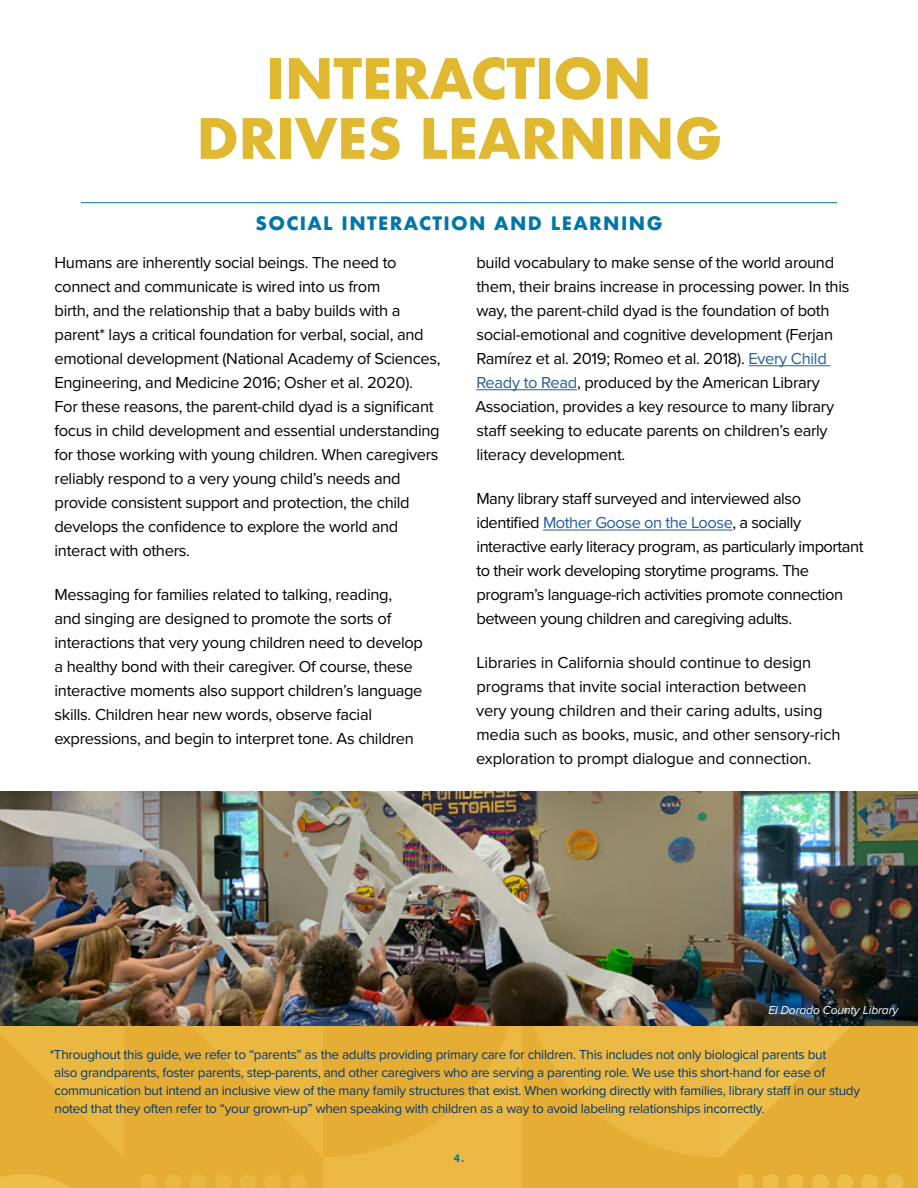
<style>
.page{position:relative;width:918px;height:1188px;background:#fff}
.page>*{position:absolute;margin:0;border:0;box-sizing:border-box;transform-origin:0 0}
.t1{font:700 54px/60px "Futura";letter-spacing:-.01em;color:#e1b832;text-align:center}
.t2{font:700 18px "Futura";letter-spacing:.075em;color:#0075ab}
.Body{font:16.5px/24px "Proxima Nova";letter-spacing:-.02em;color:#000}
.Body-2{font:13.5px/18px "Proxima Nova";letter-spacing:-.02em;color:#003872}
.t3{font:italic 12px "Proxima Nova";letter-spacing:-.01em;color:#fff}
.t4{font:700 12px "Tw Cen";color:#0075ab}
.s1{color:#215e9e}
</style>
<div class="page">
<hr style="left:81px;top:202px;width:756px;height:1px;background:#0075ab">
<hr style="left:748px;top:366px;width:82px;height:1px;background:#215e9e">
<hr style="left:476px;top:390px;width:101px;height:1px;background:#215e9e">
<hr style="left:543px;top:530px;width:189px;height:1px;background:#215e9e">
<img style="left:0;top:792px;width:918px;height:234px">
<img style="left:0;top:1026px;width:918px;height:162px">
<div style="left:788px;top:1000px;width:130px;height:27px;background:#000;opacity:.34"></div>
<h2 class="t1" style="left:197px;top:48px;width:527px">INTERACTION<br>DRIVES LEARNING</h2>
<h3 class="t2" style="left:255px;top:210px;width:409px">SOCIAL INTERACTION AND LEARNING</h3>
<p class="Body" style="left:54px;top:250px;width:388px">Humans are inherently social beings. The need to connect and communicate is wired into us from<br>birth, and the relationship that a baby builds with a parent* lays a critical foundation for verbal, social, and emotional development (National Academy of Sciences, Engineering, and Medicine 2016; Osher et al. 2020).<br>For these reasons, the parent-child dyad is a significant focus in child development and essential understanding for those working with young children. When caregivers reliably respond to a very young child’s needs and provide consistent support and protection, the child develops the confidence to explore the world and interact with others.</p>
<p class="Body" style="left:54px;top:583px;width:370px">Messaging for families related to talking, reading,<br>and singing are designed to promote the sorts of interactions that very young children need to develop a healthy bond with their caregiver. Of course, these interactive moments also support children’s language skills. Children hear new words, observe facial expressions, and begin to interpret tone. As children</p>
<p class="Body" style="left:475px;top:250px;width:376px">build vocabulary to make sense of the world around them, their brains increase in processing power. In this way, the parent-child dyad is the foundation of both social-emotional and cognitive development (Ferjan Ramírez et al. 2019; Romeo et al. 2018). <span class="s1">Every Child Ready to Read</span>, produced by the American Library Association, provides a key resource to many library staff seeking to educate parents on children’s early literacy development.</p>
<p class="Body" style="left:476px;top:487px;width:389px">Many library staff surveyed and interviewed also identified <span class="s1">Mother Goose on the Loose</span>, a socially interactive early literacy program, as particularly important to their work developing storytime programs. The program’s language-rich activities promote connection between young children and caregiving adults.</p>
<p class="Body" style="left:476px;top:651px;width:366px">Libraries in California should continue to design programs that invite social interaction between very young children and their caring adults, using media such as books, music, and other sensory-rich exploration to prompt dialogue and connection.</p>
<p class="t3" style="left:768px;top:1003px;width:132px">El Dorado County Library</p>
<p class="Body-2" style="left:54px;top:1046px;width:807px;text-indent:-5px">*Throughout this guide, we refer to “parents” as the adults providing primary care for children. This includes not only biological parents but<br>also grandparents, foster parents, step-parents, and other caregivers who are serving a parenting role. We use this short-hand for ease of communication but intend an inclusive view of the many family structures that exist. When working directly with families, library staff in our study noted that they often refer to “your grown-up” when speaking with children as a way to avoid labeling relationships incorrectly.</p>
<p class="t4" style="left:454px;top:1151px;width:12px">4.</p>
</div>
